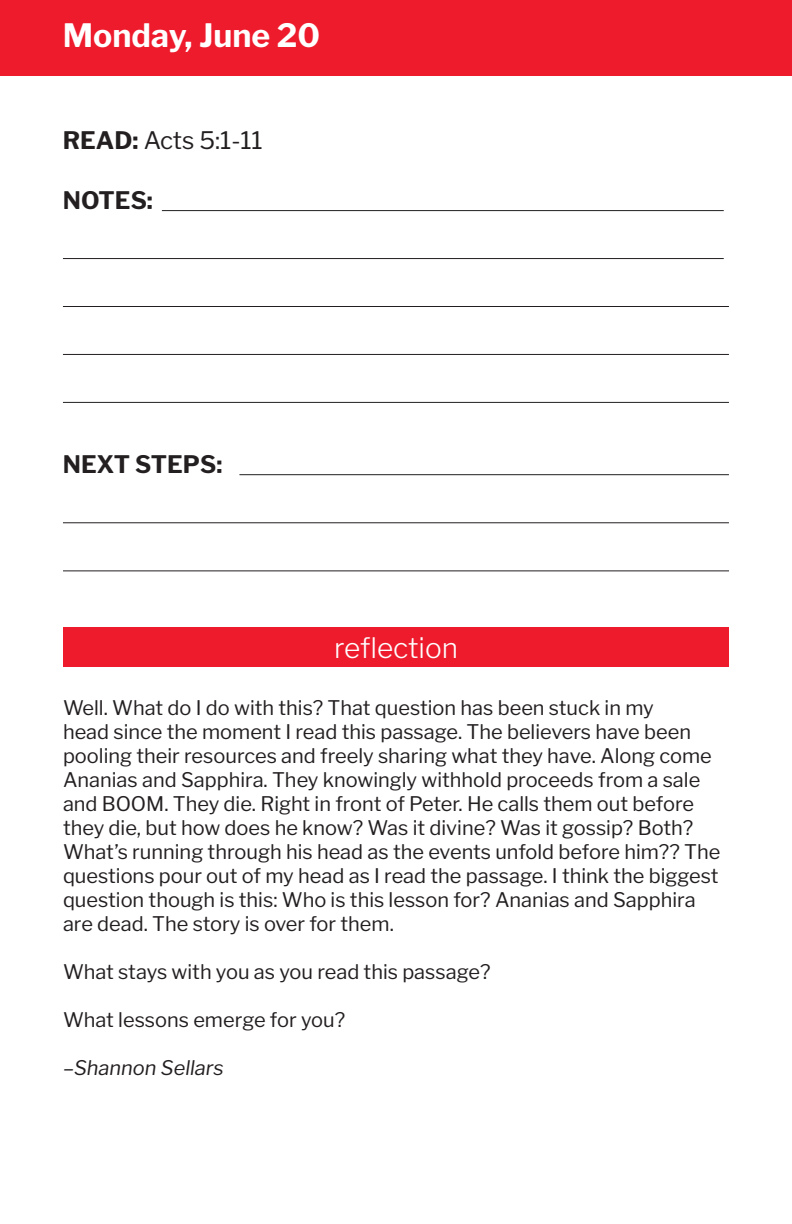
<style>
.page{position:relative;width:792px;height:1224px;background:#fff}
.page>*{position:absolute;margin:0;border:0;box-sizing:border-box;transform-origin:0 0}
.t1{font:700 32px "Libre Franklin";color:#fff}
.t2{font:300 28px "Libre Franklin";color:#fff}
.t3{font:700 24px "Libre Franklin";color:#231f20}
.t4{font:24px "Libre Franklin";letter-spacing:-.005em;color:#231f20}
.t5{font:20px/24px "Libre Franklin";color:#231f20}
.t6{font:italic 20px "Libre Franklin";color:#231f20}
.s1{font-weight:700}
</style>
<div class="page">
<div style="left:0;top:0;width:792px;height:76px;background:#ee1b2d"></div>
<div style="left:63px;top:628px;width:666px;height:39px;background:#ee1b2d"></div>
<hr style="left:162px;top:210px;width:562px;height:1px;background:#231f20">
<hr style="left:239px;top:474px;width:490px;height:1px;background:#231f20">
<hr style="left:63px;top:258px;width:661px;height:1px;background:#231f20">
<hr style="left:63px;top:306px;width:666px;height:1px;background:#231f20">
<hr style="left:63px;top:354px;width:666px;height:1px;background:#231f20">
<hr style="left:63px;top:402px;width:666px;height:1px;background:#231f20">
<hr style="left:63px;top:522px;width:666px;height:1px;background:#231f20">
<hr style="left:63px;top:570px;width:666px;height:1px;background:#231f20">
<p class="t1" style="left:63px;top:11px;width:259px">Monday, June 20</p>
<p class="t4" style="left:63px;top:122px;width:201px"><span class="s1">READ:</span> Acts 5:1-11</p>
<p class="t3" style="left:63px;top:182px;width:91px">NOTES:</p>
<p class="t3" style="left:63px;top:446px;width:161px">NEXT STEPS:</p>
<p class="t2" style="left:334px;top:625px;width:125px">reflection</p>
<p class="t5" style="left:63px;top:694px;width:659px">Well. What do I do with this? That question has been stuck in my<br>head since the moment I read this passage. The believers have been pooling their resources and freely sharing what they have. Along come Ananias and Sapphira. They knowingly withhold proceeds from a sale and BOOM. They die. Right in front of Peter. He calls them out before they die, but how does he know? Was it divine? Was it gossip? Both?<br>What’s running through his head as the events unfold before him?? The questions pour out of my head as I read the passage. I think the biggest question though is this: Who is this lesson for? Ananias and Sapphira are dead. The story is over for them.</p>
<p class="t5" style="left:63px;top:958px;width:429px">What stays with you as you read this passage?</p>
<p class="t5" style="left:63px;top:1006px;width:284px">What lessons emerge for you?</p>
<p class="t6" style="left:63px;top:1052px;width:162px">–Shannon Sellars</p>
</div>
